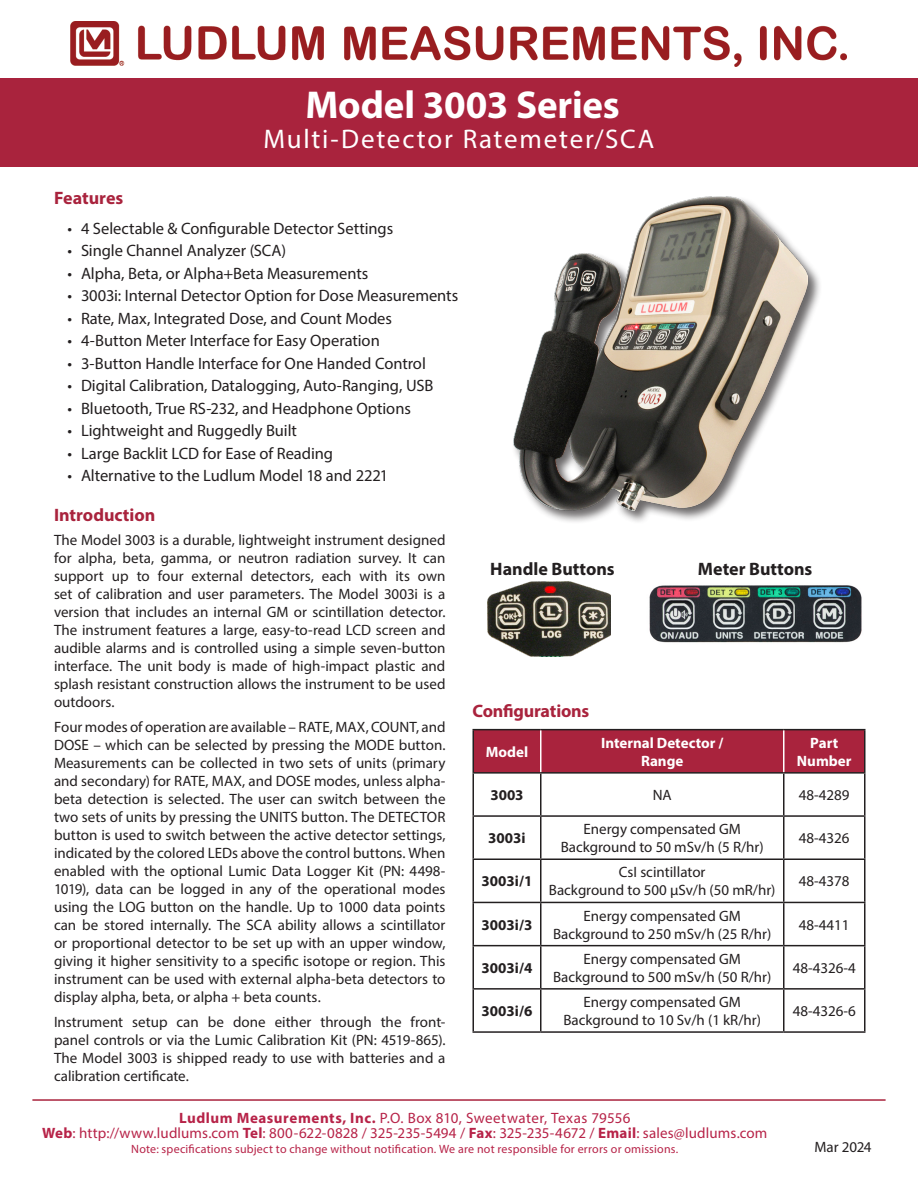
<style>
.page{position:relative;width:918px;height:1188px;background:#fff}
.page>*{position:absolute;margin:0;border:0;box-sizing:border-box;transform-origin:0 0}
.t1{font:700 39px "Myriad Pro";letter-spacing:-.005em;color:#fff}
.t2{font:27px "Myriad Pro";letter-spacing:.065em;color:#fff}
.Subhead_2{font:700 18px "Myriad Pro";letter-spacing:-.005em;color:#a9233d}
.t3{font:700 18px "Myriad Pro";color:#231f20}
.t4{font:16.5px "Myriad Pro";letter-spacing:-.005em;color:#231f20}
.t5{font:15px/18px "Myriad Pro";color:#231f20;text-align:justify}
.t6{font:15px "Myriad Pro";letter-spacing:.01em;color:#b72348}
.t7{font:700 15px/18px "Myriad Pro";color:#fff;text-align:center}
.t8{font:700 15px "Myriad Pro";color:#231f20}
.t9{font:12px "Myriad Pro";letter-spacing:.02em;color:#b72348}
.s1{font-weight:700}
</style>
<div class="page">
<hr style="left:32px;top:1099px;width:854px;height:2px;background:#a9233d">
<div style="left:0;top:78px;width:918px;height:88px;background:#a9233d"></div>
<img style="left:71px;top:22px;width:775px;height:44px">
<img style="left:487px;top:582px;width:123px;height:74px">
<img style="left:649px;top:585px;width:213px;height:58px">
<div style="left:474px;top:730px;width:390px;height:42px;background:#a9233d"></div>
<hr style="left:472px;top:729px;width:69px;height:1px;background:#231f20">
<hr style="left:472px;top:730px;width:2px;height:42px;background:#231f20">
<hr style="left:784px;top:729px;width:82px;height:1px;background:#231f20">
<hr style="left:864px;top:730px;width:2px;height:42px;background:#231f20">
<hr style="left:472px;top:772px;width:69px;height:2px;background:#231f20">
<hr style="left:472px;top:774px;width:2px;height:41px;background:#231f20">
<hr style="left:540px;top:774px;width:2px;height:41px;background:#231f20">
<hr style="left:784px;top:772px;width:82px;height:2px;background:#231f20">
<hr style="left:783px;top:774px;width:1px;height:41px;background:#231f20">
<hr style="left:864px;top:774px;width:2px;height:41px;background:#231f20">
<hr style="left:472px;top:815px;width:69px;height:2px;background:#231f20">
<hr style="left:472px;top:817px;width:2px;height:42px;background:#231f20">
<hr style="left:541px;top:815px;width:243px;height:2px;background:#231f20">
<hr style="left:540px;top:817px;width:2px;height:42px;background:#231f20">
<hr style="left:784px;top:815px;width:82px;height:2px;background:#231f20">
<hr style="left:783px;top:817px;width:1px;height:42px;background:#231f20">
<hr style="left:864px;top:817px;width:2px;height:42px;background:#231f20">
<hr style="left:472px;top:859px;width:69px;height:1px;background:#231f20">
<hr style="left:472px;top:860px;width:2px;height:42px;background:#231f20">
<hr style="left:541px;top:859px;width:243px;height:1px;background:#231f20">
<hr style="left:540px;top:860px;width:2px;height:42px;background:#231f20">
<hr style="left:784px;top:859px;width:82px;height:1px;background:#231f20">
<hr style="left:783px;top:860px;width:1px;height:42px;background:#231f20">
<hr style="left:864px;top:860px;width:2px;height:42px;background:#231f20">
<hr style="left:472px;top:902px;width:69px;height:1px;background:#231f20">
<hr style="left:472px;top:903px;width:2px;height:42px;background:#231f20">
<hr style="left:541px;top:902px;width:243px;height:1px;background:#231f20">
<hr style="left:540px;top:903px;width:2px;height:42px;background:#231f20">
<hr style="left:784px;top:902px;width:82px;height:1px;background:#231f20">
<hr style="left:783px;top:903px;width:1px;height:42px;background:#231f20">
<hr style="left:864px;top:903px;width:2px;height:42px;background:#231f20">
<hr style="left:472px;top:945px;width:69px;height:1px;background:#231f20">
<hr style="left:472px;top:946px;width:2px;height:42px;background:#231f20">
<hr style="left:541px;top:945px;width:243px;height:1px;background:#231f20">
<hr style="left:540px;top:946px;width:2px;height:42px;background:#231f20">
<hr style="left:784px;top:945px;width:82px;height:1px;background:#231f20">
<hr style="left:783px;top:946px;width:1px;height:42px;background:#231f20">
<hr style="left:864px;top:946px;width:2px;height:42px;background:#231f20">
<hr style="left:472px;top:988px;width:69px;height:2px;background:#231f20">
<hr style="left:472px;top:990px;width:2px;height:41px;background:#231f20">
<hr style="left:541px;top:988px;width:243px;height:2px;background:#231f20">
<hr style="left:540px;top:990px;width:2px;height:41px;background:#231f20">
<hr style="left:784px;top:988px;width:82px;height:2px;background:#231f20">
<hr style="left:783px;top:990px;width:1px;height:41px;background:#231f20">
<hr style="left:864px;top:990px;width:2px;height:41px;background:#231f20">
<hr style="left:472px;top:1031px;width:69px;height:2px;background:#231f20">
<hr style="left:541px;top:1031px;width:243px;height:2px;background:#231f20">
<hr style="left:784px;top:1031px;width:82px;height:2px;background:#231f20">
<hr style="left:541px;top:729px;width:243px;height:1px;background:#231f20">
<hr style="left:541px;top:772px;width:243px;height:2px;background:#231f20">
<hr style="left:540px;top:730px;width:2px;height:42px;background:#fff">
<hr style="left:783px;top:730px;width:1px;height:42px;background:#fff">
<div style="left:512px;top:195px;width:310px;height:330px;background:#231f20;opacity:.67"></div>
<img style="left:513px;top:197px;width:294px;height:313px">
<p class="t1" style="left:305px;top:80px;width:316px">Model 3003 Series</p>
<p class="t2" style="left:264px;top:123px;width:393px">Multi-Detector Ratemeter/SCA</p>
<p class="Subhead_2" style="left:54px;top:187px;width:71px">Features</p>
<p class="t4" style="left:68px;top:218px;width:327px">• 4 Selectable &amp; Configurable Detector Settings</p>
<p class="t4" style="left:68px;top:240px;width:220px">• Single Channel Analyzer (SCA)</p>
<p class="t4" style="left:68px;top:263px;width:302px">• Alpha, Beta, or Alpha+Beta Measurements</p>
<p class="t4" style="left:68px;top:285px;width:392px">• 3003i: Internal Detector Option for Dose Measurements</p>
<p class="t4" style="left:68px;top:308px;width:326px">• Rate, Max, Integrated Dose, and Count Modes</p>
<p class="t4" style="left:68px;top:330px;width:314px">• 4-Button Meter Interface for Easy Operation</p>
<p class="t4" style="left:68px;top:353px;width:360px">• 3-Button Handle Interface for One Handed Control</p>
<p class="t4" style="left:68px;top:375px;width:367px">• Digital Calibration, Datalogging, Auto-Ranging, USB</p>
<p class="t4" style="left:68px;top:398px;width:345px">• Bluetooth, True RS-232, and Headphone Options</p>
<p class="t4" style="left:68px;top:420px;width:231px">• Lightweight and Ruggedly Built</p>
<p class="t4" style="left:68px;top:443px;width:267px">• Large Backlit LCD for Ease of Reading</p>
<p class="t4" style="left:68px;top:465px;width:322px">• Alternative to the Ludlum Model 18 and 2221</p>
<p class="Subhead_2" style="left:54px;top:503px;width:103px">Introduction</p>
<p class="t5" style="left:54px;top:531px;width:393px">The Model 3003 is a durable, lightweight instrument designed for alpha, beta, gamma, or neutron radiation survey. It can support up to four external detectors, each with its own set of calibration and user parameters. The Model 3003i is a version that includes an internal GM or scintillation detector.<br>The instrument features a large, easy-to-read LCD screen and audible alarms and is controlled using a simple seven-button interface. The unit body is made of high-impact plastic and splash resistant construction allows the instrument to be used outdoors.</p>
<p class="t5" style="left:54px;top:718px;width:393px">Four modes of operation are available – RATE, MAX, COUNT, and DOSE – which can be selected by pressing the MODE button.<br>Measurements can be collected in two sets of units (primary and secondary) for RATE, MAX, and DOSE modes, unless alpha&shy;beta detection is selected. The user can switch between the two sets of units by pressing the UNITS button. The DETECTOR button is used to switch between the active detector settings, indicated by the colored LEDs above the control buttons. When enabled with the optional Lumic Data Logger Kit (PN: 4498- 1019), data can be logged in any of the operational modes using the LOG button on the handle. Up to 1000 data points can be stored internally. The SCA ability allows a scintillator or proportional detector to be set up with an upper window, giving it higher sensitivity to a specific isotope or region. This instrument can be used with external alpha-beta detectors to display alpha, beta, or alpha + beta counts.</p>
<p class="t5" style="left:54px;top:1013px;width:393px">Instrument setup can be done either through the front&shy;panel controls or via the Lumic Calibration Kit (PN: 4519-865).<br>The Model 3003 is shipped ready to use with batteries and a calibration certificate.</p>
<p class="t3" style="left:490px;top:557px;width:126px">Handle Buttons</p>
<p class="t3" style="left:698px;top:557px;width:116px">Meter Buttons</p>
<p class="Subhead_2" style="left:472px;top:699px;width:118px">Configurations</p>
<p class="t7" style="left:486px;top:742px;width:44px">Model</p>
<p class="t7" style="left:601px;top:733px;width:124px">Internal Detector /</p>
<p class="t7" style="left:641px;top:751px;width:44px">Range</p>
<p class="t7" style="left:797px;top:733px;width:56px">Part<br>Number</p>
<p class="t8" style="left:490px;top:785px;width:35px">3003</p>
<p class="t5" style="left:653px;top:786px;width:21px">NA</p>
<p class="t5" style="left:799px;top:786px;width:52px">48-4289</p>
<p class="t8" style="left:488px;top:828px;width:39px">3003i</p>
<p class="t5" style="left:584px;top:820px;width:159px">Energy compensated GM</p>
<p class="t5" style="left:561px;top:838px;width:204px">Background to 50 mSv/h (5 R/hr)</p>
<p class="t5" style="left:799px;top:829px;width:52px">48-4326</p>
<p class="t8" style="left:482px;top:872px;width:52px">3003i/1</p>
<p class="t5" style="left:619px;top:863px;width:88px">CsI scintillator</p>
<p class="t5" style="left:549px;top:881px;width:228px">Background to 500 µSv/h (50 mR/hr)</p>
<p class="t5" style="left:799px;top:872px;width:52px">48-4378</p>
<p class="t8" style="left:482px;top:915px;width:52px">3003i/3</p>
<p class="t5" style="left:584px;top:906px;width:159px">Energy compensated GM</p>
<p class="t5" style="left:553px;top:924px;width:220px">Background to 250 mSv/h (25 R/hr)</p>
<p class="t5" style="left:799px;top:915px;width:52px">48-4411</p>
<p class="t8" style="left:482px;top:958px;width:52px">3003i/4</p>
<p class="t5" style="left:584px;top:950px;width:159px">Energy compensated GM</p>
<p class="t5" style="left:553px;top:968px;width:220px">Background to 500 mSv/h (50 R/hr)</p>
<p class="t5" style="left:793px;top:959px;width:65px">48-4326-4</p>
<p class="t8" style="left:482px;top:1001px;width:52px">3003i/6</p>
<p class="t5" style="left:584px;top:993px;width:159px">Energy compensated GM</p>
<p class="t5" style="left:563px;top:1011px;width:199px">Background to 10 Sv/h (1 kR/hr)</p>
<p class="t5" style="left:793px;top:1002px;width:65px">48-4326-6</p>
<p class="t6" style="left:179px;top:1109px;width:453px"><span class="s1">Ludlum Measurements, Inc.</span> P.O. Box 810, Sweetwater, Texas 79556</p>
<p class="t6" style="left:42px;top:1124px;width:727px"><span class="s1">Web</span>: http://www.ludlums.com <span class="s1">Tel</span>: 800-622-0828 / 325-235-5494 / <span class="s1">Fax</span>: 325-235-4672 / <span class="s1">Email</span>: sales@ludlums.com</p>
<p class="t9" style="left:131px;top:1142px;width:549px">Note: specifications subject to change without notification. We are not responsible for errors or omissions.</p>
<p class="t5" style="left:815px;top:1137px;width:59px">Mar 2024</p>
</div>
